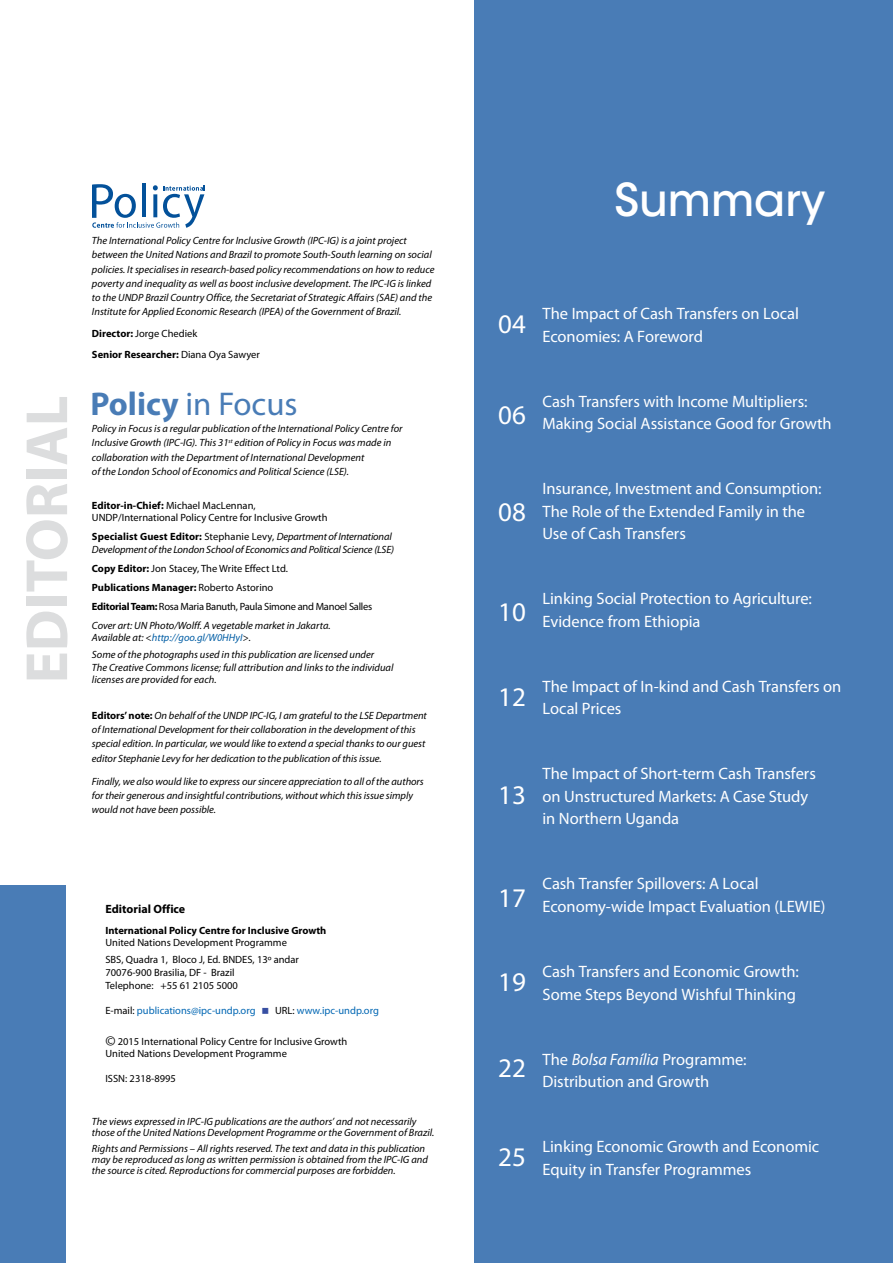
<style>
.page{position:relative;width:893px;height:1263px;background:#fff}
.page>*{position:absolute;margin:0;border:0;box-sizing:border-box;transform-origin:0 0}
.t1{font:700 60px "Myriad Pro";color:#dcddde}
.t2{font:500 45px "ITC Avant Garde Std";color:#fff}
.t3{font:33px "Myriad Pro";color:#497cb6}
.t4{font:27px "Myriad Pro";color:#fff}
.t5{font:16.5px/22.5px "Myriad Pro";letter-spacing:-.005em;color:#fff}
.t6{font:700 12px "Myriad Pro";color:#000}
.t7{font:italic 10.5px/14.2px "Myriad Pro";color:#000}
.t8{font:10.5px/12.6px "Myriad Pro";color:#000}
.t9{font:10.5px/18.9px "Myriad Pro";letter-spacing:-.025em;color:#000}
.t10{font:700 10.5px/21.1px "Myriad Pro";color:#000}
.t11{font:10.5px "Myriad Pro";color:#0066b3}
.s1{font-weight:400}
.s2{font-weight:700}
.s3{font-weight:700;font-style:normal}
.s4{font-style:normal}
.s5{font-style:italic}
.s6{color:#005da4}
.s7{color:#000}
.s8{font-size:15px}
</style>
<div class="page">
<div style="left:474px;top:0;width:419px;height:1263px;background:#497cb6"></div>
<hr style="left:892px;top:409px;width:1px;height:80px;background:#e6e7e8">
<div style="left:0;top:886px;width:65px;height:377px;background:#497cb6"></div>
<svg style="left:92px;top:184px;width:113px;height:44px"></svg>
<h1 class="t1" style="left:8px;top:683px;width:289px;rotate:-90deg">EDITORIAL</h1>
<p class="t7" style="left:92px;top:233px;width:344px">The International Policy Centre for Inclusive Growth (IPC-IG) is a joint project between the United Nations and Brazil to promote South-South learning on social policies. It specialises in research-based policy recommendations on how to reduce poverty and inequality as well as boost inclusive development. The IPC-IG is linked to the UNDP Brazil Country Office, the Secretariat of Strategic Affairs (SAE) and the Institute for Applied Economic Research (IPEA) of the Government of Brazil.</p>
<p class="t10" style="left:92px;top:322px;width:169px">Director: <span class="s1">Jorge Chediek<br></span>Senior Researcher: <span class="s1">Diana Oya Sawyer</span></p>
<h3 class="t3" style="left:90px;top:384px;width:209px"><span class="s2">Policy</span> in Focus</h3>
<p class="t7" style="left:92px;top:421px;width:312px">Policy in Focus is a regular publication of the International Policy Centre for Inclusive Growth (IPC-IG). This 31<sup>st</sup> edition of Policy in Focus was made in collaboration with the Department of International Development<br>of the London School of Economics and Political Science (LSE).</p>
<p class="t8" style="left:92px;top:499px;width:237px"><span class="s2">Editor-in-Chief:</span> Michael MacLennan,<br>UNDP/International Policy Centre for Inclusive Growth</p>
<p class="t7" style="left:92px;top:530px;width:304px;line-height:12.6px"><span class="s3">Specialist Guest Editor:</span> <span class="s4">Stephanie Levy,</span> Department of International<br>Development of the London School of Economics and Political Science (LSE)</p>
<p class="t9" style="left:92px;top:559px;width:282px"><span class="s2">Copy Editor:</span> Jon Stacey, The Write Effect Ltd.<br><span class="s2">Publications Manager:</span> Roberto Astorino<br><span class="s2">Editorial Team:</span> Rosa Maria Banuth, Paula Simone and Manoel Salles <span class="s5">Cover art: UN Photo/Wolff. A vegetable market in Jakarta.</span></p>
<p class="t7" style="left:92px;top:629px;width:284px;line-height:16.8px">Available at: &lt;<span class="s6">http://goo.gl/W0HHyI</span>&gt;.<br>Some of the photographs used in this publication are licensed under</p>
<p class="t7" style="left:92px;top:661px;width:303px;line-height:12.6px">The Creative Commons license; full attribution and links to the individual licenses are provided for each.</p>
<p class="t7" style="left:92px;top:708px;width:336px"><span class="s3">Editors’ note:</span> On behalf of the UNDP IPC-IG, I am grateful to the LSE Department of International Development for their collaboration in the development of this special edition. In particular, we would like to extend a special thanks to our guest editor Stephanie Levy for her dedication to the publication of this issue.</p>
<p class="t7" style="left:92px;top:774px;width:333px">Finally, we also would like to express our sincere appreciation to all of the authors for their generous and insightful contributions, without which this issue simply would not have been possible.</p>
<p class="t6" style="left:105px;top:901px;width:81px">Editorial Office</p>
<p class="t10" style="left:105px;top:919px;width:222px">International Policy Centre for Inclusive Growth</p>
<p class="t8" style="left:105px;top:934px;width:195px;line-height:16.8px">United Nations Development Programme<br>SBS, Quadra 1, Bloco J, Ed. BNDES, 13º andar</p>
<p class="t8" style="left:105px;top:966px;width:134px">70076-900 Brasilia, DF - Brazil<br>Telephone: +55 61 2105 5000</p>
<p class="t11" style="left:105px;top:1004px;width:152px"><span class="s7">E-mail:</span> publications@ipc-undp.org</p>
<p class="t11" style="left:275px;top:1004px;width:105px"><span class="s7">URL:</span> www.ipc-undp.org</p>
<p class="t8" style="left:105px;top:1035px;width:243px"><span class="s8">©</span> 2015 International Policy Centre for Inclusive Growth<br>United Nations Development Programme</p>
<p class="t8" style="left:105px;top:1072px;width:72px">ISSN: 2318-8995</p>
<p class="t7" style="left:92px;top:1115px;width:344px;line-height:11.2px">The views expressed in IPC-IG publications are the authors’ and not necessarily those of the United Nations Development Programme or the Government of Brazil.</p>
<p class="t7" style="left:92px;top:1142px;width:338px;line-height:11.2px">Rights and Permissions – All rights reserved. The text and data in this publication may be reproduced as long as written permission is obtained from the IPC-IG and the source is cited. Reproductions for commercial purposes are forbidden.</p>
<h2 class="t2" style="left:614px;top:172px;width:212px">Summary</h2>
<h3 class="t4" style="left:498px;top:307px;width:29px">04</h3>
<h3 class="t5" style="left:542px;top:302px;width:258px">The Impact of Cash Transfers on Local<br>Economies: A Foreword</h3>
<h3 class="t4" style="left:498px;top:398px;width:29px">06</h3>
<h3 class="t5" style="left:542px;top:390px;width:291px">Cash Transfers with Income Multipliers:<br>Making Social Assistance Good for Growth</h3>
<h3 class="t4" style="left:498px;top:496px;width:29px">08</h3>
<h3 class="t5" style="left:542px;top:477px;width:280px">Insurance, Investment and Consumption:<br>The Role of the Extended Family in the<br>Use of Cash Transfers</h3>
<h3 class="t4" style="left:498px;top:595px;width:29px">10</h3>
<h3 class="t5" style="left:542px;top:587px;width:271px">Linking Social Protection to Agriculture:<br>Evidence from Ethiopia</h3>
<h3 class="t4" style="left:498px;top:681px;width:29px">12</h3>
<h3 class="t5" style="left:542px;top:675px;width:300px">The Impact of In-kind and Cash Transfers on<br>Local Prices</h3>
<h3 class="t4" style="left:498px;top:779px;width:29px">13</h3>
<h3 class="t5" style="left:542px;top:762px;width:275px">The Impact of Short-term Cash Transfers on Unstructured Markets: A Case Study in Northern Uganda</h3>
<h3 class="t4" style="left:498px;top:881px;width:29px">17</h3>
<h3 class="t5" style="left:542px;top:872px;width:284px">Cash Transfer Spillovers: A Local<br>Economy-wide Impact Evaluation (LEWIE)</h3>
<h3 class="t4" style="left:498px;top:966px;width:29px">19</h3>
<h3 class="t5" style="left:542px;top:960px;width:258px">Cash Transfers and Economic Growth:<br>Some Steps Beyond Wishful Thinking</h3>
<h3 class="t4" style="left:498px;top:1051px;width:29px">22</h3>
<h3 class="t5" style="left:542px;top:1047px;width:206px">The <span class="s5">Bolsa Família</span> Programme:<br>Distribution and Growth</h3>
<h3 class="t4" style="left:498px;top:1140px;width:29px">25</h3>
<h3 class="t5" style="left:542px;top:1135px;width:278px">Linking Economic Growth and Economic<br>Equity in Transfer Programmes</h3>
</div>
